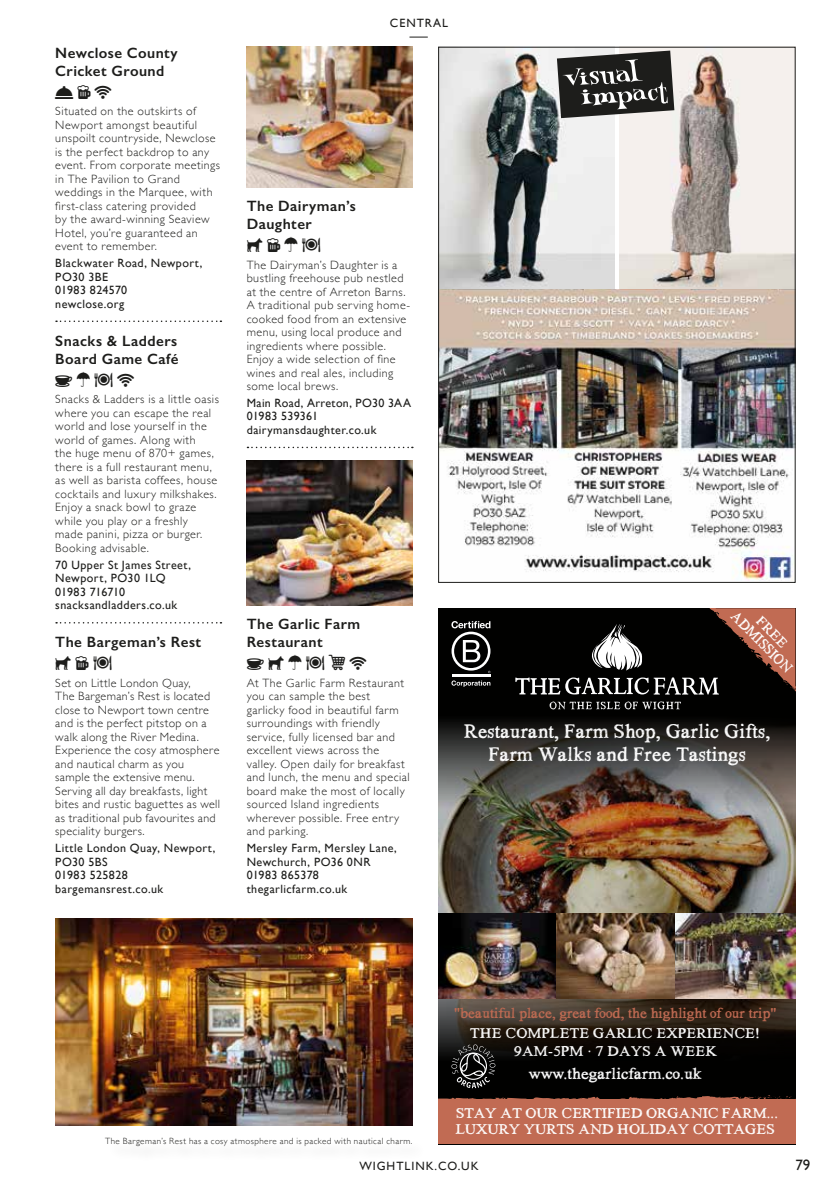
<style>
.page{position:relative;width:838px;height:1191px;background:#fff}
.page>*{position:absolute;margin:0;border:0;box-sizing:border-box;transform-origin:0 0}
.t1{font:20.7px/22.5px "Hand TIMES";letter-spacing:.01em;color:#fff;text-align:center;scale:.95 1}
.t2{font:16.5px "Hand TIMES";color:#fff}
.t3{font:15.75px "Hand TIMES";color:#fff;scale:.87 1}
.t4{font:600 15px/18px "Gill Sans";letter-spacing:.03em;color:#1d1d1b}
.t5{font:15px/18px "Hand TIMES";color:#fff;text-align:center}
.t6{font:15px "Hand TIMES";color:#c16b53}
.t7{font:15px "Gill Sans";color:#1d1d1b}
.t8{font:14.55px "Hand TIMES";color:#fff}
.t9{font:300 12px/13.5px "Gill Sans";letter-spacing:.04em;color:#1d1d1b}
.t10{font:12px/13.5px "Gill Sans";letter-spacing:.035em;color:#1d1d1b}
.t11{font:12px/12.3px "Gill Sans";letter-spacing:.08em;color:#1d1d1b;text-align:center}
.t12{font:300 9px "Gill Sans";letter-spacing:.05em;color:#1d1d1b}
</style>
<div class="page">
<img style="left:55px;top:918px;width:357px;height:207px">
<img style="left:247px;top:461px;width:165px;height:144px">
<svg style="left:56px;top:320px;width:165px;height:2px"></svg>
<svg style="left:247px;top:447px;width:166px;height:1px"></svg>
<img style="left:247px;top:47px;width:165px;height:140px">
<svg style="left:56px;top:622px;width:165px;height:1px"></svg>
<img style="left:440px;top:49px;width:175px;height:240px">
<img style="left:619px;top:49px;width:174px;height:240px">
<img style="left:440px;top:289px;width:353px;height:292px">
<svg style="left:557px;top:51px;width:117px;height:67px;background:#535351"></svg>
<img style="left:438px;top:830px;width:357px;height:83px">
<svg style="left:438px;top:998px;width:357px;height:97px;background:#1a140f"></svg>
<img style="left:438px;top:608px;width:357px;height:222px">
<svg style="left:451px;top:1044px;width:44px;height:44px;background:#353534"></svg>
<hr style="left:451px;top:674px;width:39px;height:3px;background:#fff">
<svg style="left:451px;top:621px;width:39px;height:52px"></svg>
<svg style="left:451px;top:680px;width:39px;height:7px"></svg>
<div style="left:438px;top:1099px;width:357px;height:45px;background:#c16b53"></div>
<svg style="left:438px;top:1095px;width:358px;height:11px"></svg>
<img style="left:438px;top:913px;width:118px;height:85px">
<img style="left:556px;top:913px;width:239px;height:85px">
<svg style="left:515px;top:608px;width:281px;height:101px;background:#302521"></svg>
<p class="t4" style="left:55px;top:43px;width:124px">Newclose County<br>Cricket Ground</p>
<p class="t9" style="left:55px;top:104px;width:166px">Situated on the outskirts of<br>Newport amongst beautiful unspoilt countryside, Newclose is the perfect backdrop to any event. From corporate meetings in The Pavilion to Grand weddings in the Marquee, with first-class catering provided<br>by the award-winning Seaview<br>Hotel, you’re guaranteed an event to remember.</p>
<p class="t10" style="left:55px;top:256px;width:149px">Blackwater Road, Newport,<br>PO30 3BE<br>01983 824570<br>newclose.org</p>
<p class="t4" style="left:55px;top:331px;width:125px">Snacks &amp; Ladders<br>Board Game Café</p>
<p class="t9" style="left:55px;top:392px;width:165px">Snacks &amp; Ladders is a little oasis where you can escape the real world and lose yourself in the world of games. Along with<br>the huge menu of 870+ games, there is a full restaurant menu, as well as barista coffees, house cocktails and luxury milkshakes.<br>Enjoy a snack bowl to graze while you play or a freshly<br>made panini, pizza or burger.<br>Booking advisable.</p>
<p class="t10" style="left:55px;top:558px;width:137px">70 Upper St James Street,<br>Newport, PO30 1LQ<br>01983 716710 snacksandladders.co.uk</p>
<p class="t4" style="left:55px;top:633px;width:147px">The Bargeman’s Rest</p>
<p class="t9" style="left:55px;top:675px;width:166px">Set on Little London Quay,<br>The Bargeman’s Rest is located close to Newport town centre and is the perfect pitstop on a walk along the River Medina.<br>Experience the cosy atmosphere and nautical charm as you sample the extensive menu.<br>Serving all day breakfasts, light bites and rustic baguettes as well as traditional pub favourites and speciality burgers.</p>
<p class="t10" style="left:55px;top:841px;width:162px">Little London Quay, Newport,<br>PO30 5BS<br>01983 525828 bargemansrest.co.uk</p>
<p class="t11" style="left:390px;top:17px;width:60px">CENTRAL —</p>
<p class="t4" style="left:247px;top:197px;width:111px">The Dairyman’s<br>Daughter</p>
<p class="t9" style="left:247px;top:257px;width:165px">The Dairyman’s Daughter is a bustling freehouse pub nestled at the centre of Arreton Barns.<br>A traditional pub serving home&shy;cooked food from an extensive menu, using local produce and ingredients where possible.<br>Enjoy a wide selection of fine wines and real ales, including some local brews.</p>
<p class="t10" style="left:247px;top:396px;width:166px">Main Road, Arreton, PO30 3AA<br>01983 539361 dairymansdaughter.co.uk</p>
<p class="t4" style="left:247px;top:615px;width:115px">The Garlic Farm<br>Restaurant</p>
<p class="t9" style="left:247px;top:675px;width:164px">At The Garlic Farm Restaurant you can sample the best garlicky food in beautiful farm surroundings with friendly service, fully licensed bar and excellent views across the valley. Open daily for breakfast and lunch, the menu and special board make the most of locally sourced Island ingredients wherever possible. Free entry and parking.</p>
<p class="t10" style="left:247px;top:841px;width:152px">Mersley Farm, Mersley Lane,<br>Newchurch, PO36 0NR<br>01983 865378 thegarlicfarm.co.uk</p>
<h3 class="t3" style="left:739px;top:607px;width:94px;rotate:45deg">ADMISSION</h3>
<p class="t8" style="left:764px;top:613px;width:39px;rotate:45deg">FREE</p>
<h1 class="t1" style="left:464px;top:720px;width:324px">Restaurant, Farm Shop, Garlic Gifts,<br>Farm Walks and Free Tastings</h1>
<p class="t6" style="left:454px;top:1004px;width:324px">"beautiful place, great food, the highlight of our trip"</p>
<p class="t5" style="left:470px;top:1024px;width:291px">THE COMPLETE GARLIC EXPERIENCE!<br>9AM-5PM . 7 DAYS A WEEK</p>
<h2 class="t2" style="left:529px;top:1064px;width:175px">www.thegarlicfarm.co.uk</h2>
<p class="t5" style="left:456px;top:1104px;width:324px;line-height:16.5px;text-align:left">STAY AT OUR CERTIFIED ORGANIC FARM...<br>LUXURY YURTS AND HOLIDAY COTTAGES</p>
<p class="t12" style="left:105px;top:1134px;width:309px">The Bargeman’s Rest has a cosy atmosphere and is packed with nautical charm.</p>
<p class="t11" style="left:359px;top:1159px;width:121px">WIGHTLINK.CO.UK</p>
<p class="t7" style="left:795px;top:1155px;width:16px">79</p>
</div>
